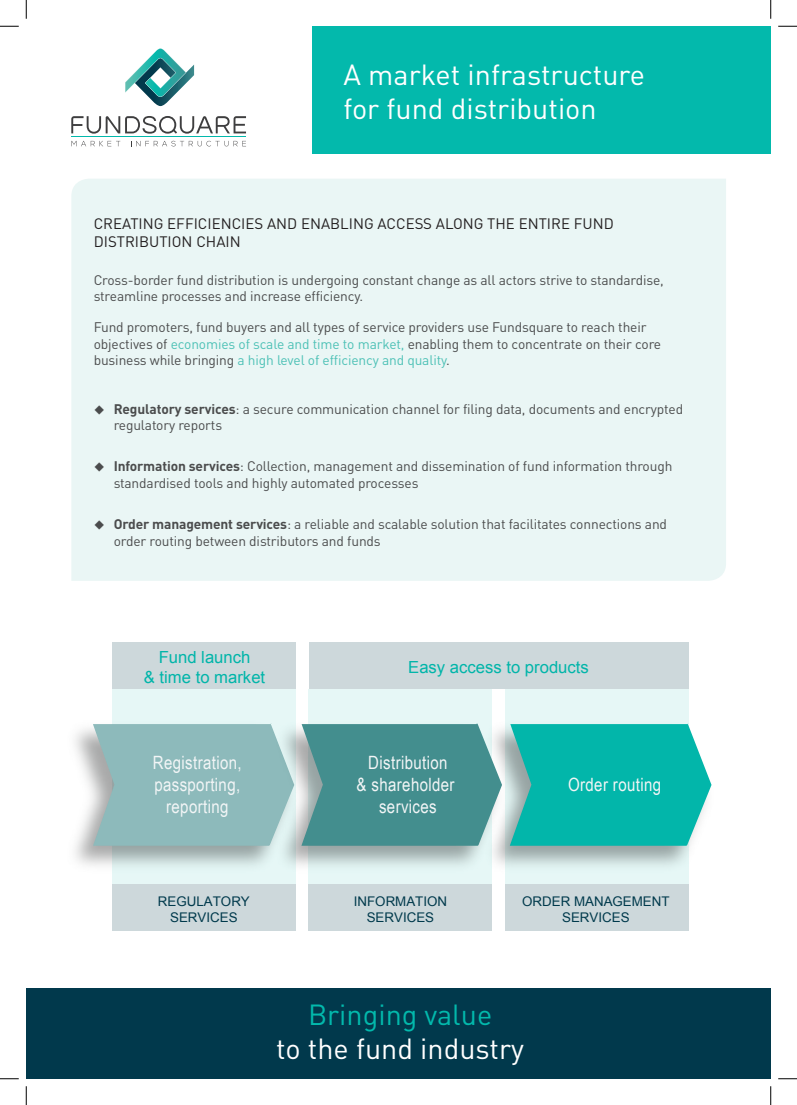
<style>
.page{position:relative;width:797px;height:1105px;background:#fff}
.page>*{position:absolute;margin:0;border:0;box-sizing:border-box;transform-origin:0 0}
.t1{font:28.75px/34.5px "DIN";color:#fff}
.t2{font:28.75px "DIN";color:#03b9ac}
.t3{font:18.38px/22px "Arial Narrow";letter-spacing:.02em;color:#f2f5f6;text-align:center}
.t4{font:16.62px/20px "Arial";color:#02b6aa;text-align:center}
.TITRE_news{font:15px/18px "DIN";color:#231f20}
.TITRE_news-2{font:13.75px/16.5px "DIN";letter-spacing:-.01em;color:#4b4c4d}
.t5{font:13.38px/16px "Arial";color:#003a4c;text-align:center}
.s1{color:#4dc1b6}
.s2{font-weight:700}
</style>
<div class="page">
<hr style="left:71px;top:137px;width:175px;height:1px;background:#03b9ac">
<svg style="left:125px;top:48px;width:69px;height:58px"></svg>
<svg style="left:71px;top:116px;width:175px;height:18px"></svg>
<svg style="left:71px;top:141px;width:49px;height:5px"></svg>
<svg style="left:131px;top:141px;width:115px;height:5px"></svg>
<div style="left:26px;top:988px;width:744px;height:91px;background:#01394c"></div>
<div style="left:312px;top:26px;width:458px;height:128px;background:#03b9ac"></div>
<div style="left:71px;top:179px;width:655px;height:402px;background:#eaf6f5"></div>
<svg style="left:505px;top:689px;width:183px;height:195px;background:#d9eae9"></svg>
<div style="left:309px;top:689px;width:183px;height:195px;background:#e6f7f6"></div>
<svg style="left:112px;top:689px;width:183px;height:195px;background:#daeae9"></svg>
<div style="left:112px;top:884px;width:183px;height:47px;background:#cdd8db"></div>
<div style="left:309px;top:884px;width:183px;height:47px;background:#cdd8db"></div>
<div style="left:505px;top:884px;width:183px;height:47px;background:#cdd8db"></div>
<div style="left:112px;top:643px;width:183px;height:46px;background:#cdd8db"></div>
<div style="left:309px;top:643px;width:380px;height:46px;background:#cdd8db"></div>
<div style="left:93px;top:724px;width:177px;height:122px;background:#8dbabb"></div>
<svg style="left:511px;top:724px;width:200px;height:122px;background:#18baaf"></svg>
<img style="left:270px;top:714px;width:241px;height:163px">
<svg style="left:301px;top:724px;width:201px;height:122px;background:#539696"></svg>
<svg style="left:0;top:25px;width:19px;height:2px"></svg>
<svg style="left:778px;top:25px;width:19px;height:2px"></svg>
<svg style="left:0;top:1078px;width:19px;height:1px"></svg>
<svg style="left:778px;top:1078px;width:19px;height:1px"></svg>
<svg style="left:25px;top:0;width:2px;height:19px"></svg>
<svg style="left:25px;top:1086px;width:2px;height:19px"></svg>
<svg style="left:770px;top:0;width:1px;height:19px"></svg>
<svg style="left:770px;top:1086px;width:1px;height:19px"></svg>
<svg style="left:95px;top:405px;width:9px;height:9px"></svg>
<svg style="left:95px;top:462px;width:9px;height:10px"></svg>
<svg style="left:95px;top:520px;width:9px;height:10px"></svg>
<p class="t1" style="left:343px;top:56px;width:303px">A market infrastructure for fund distribution</p>
<p class="TITRE_news" style="left:94px;top:214px;width:521px">CREATING EFFICIENCIES AND ENABLING ACCESS ALONG THE ENTIRE FUND<br>DISTRIBUTION CHAIN</p>
<p class="TITRE_news-2" style="left:94px;top:271px;width:571px">Cross-border fund distribution is undergoing constant change as all actors strive to standardise, streamline processes and increase efficiency.</p>
<p class="TITRE_news-2" style="left:94px;top:319px;width:569px">Fund promoters, fund buyers and all types of service providers use Fundsquare to reach their objectives of <span class="s1">economies of scale and time to market,</span> enabling them to concentrate on their core business while bringing <span class="s1">a high level of efficiency and quality</span>.</p>
<p class="TITRE_news-2" style="left:114px;top:400px;width:571px"><span class="s2">Regulatory services</span>: a secure communication channel for filing data, documents and encrypted regulatory reports</p>
<p class="TITRE_news-2" style="left:114px;top:458px;width:560px"><span class="s2">Information services</span>: Collection, management and dissemination of fund information through standardised tools and highly automated processes</p>
<p class="TITRE_news-2" style="left:114px;top:516px;width:555px"><span class="s2">Order management services</span>: a reliable and scalable solution that facilitates connections and order routing between distributors and funds</p>
<p class="t4" style="left:144px;top:647px;width:123px">Fund launch<br>&amp; time to market</p>
<p class="t4" style="left:408px;top:657px;width:182px">Easy access to products</p>
<h2 class="t3" style="left:153px;top:751px;width:90px">Registration, passporting, reporting</h2>
<h2 class="t3" style="left:356px;top:751px;width:99px">Distribution<br>&amp; shareholder services</h2>
<h2 class="t3" style="left:568px;top:773px;width:94px">Order routing</h2>
<p class="t5" style="left:158px;top:894px;width:93px">REGULATORY<br>SERVICES</p>
<p class="t5" style="left:354px;top:894px;width:95px">INFORMATION<br>SERVICES</p>
<p class="t5" style="left:522px;top:894px;width:149px">ORDER MANAGEMENT<br>SERVICES</p>
<p class="t2" style="left:308px;top:996px;width:186px">Bringing value</p>
<p class="t1" style="left:276px;top:1031px;width:249px">to the fund industry</p>
</div>
